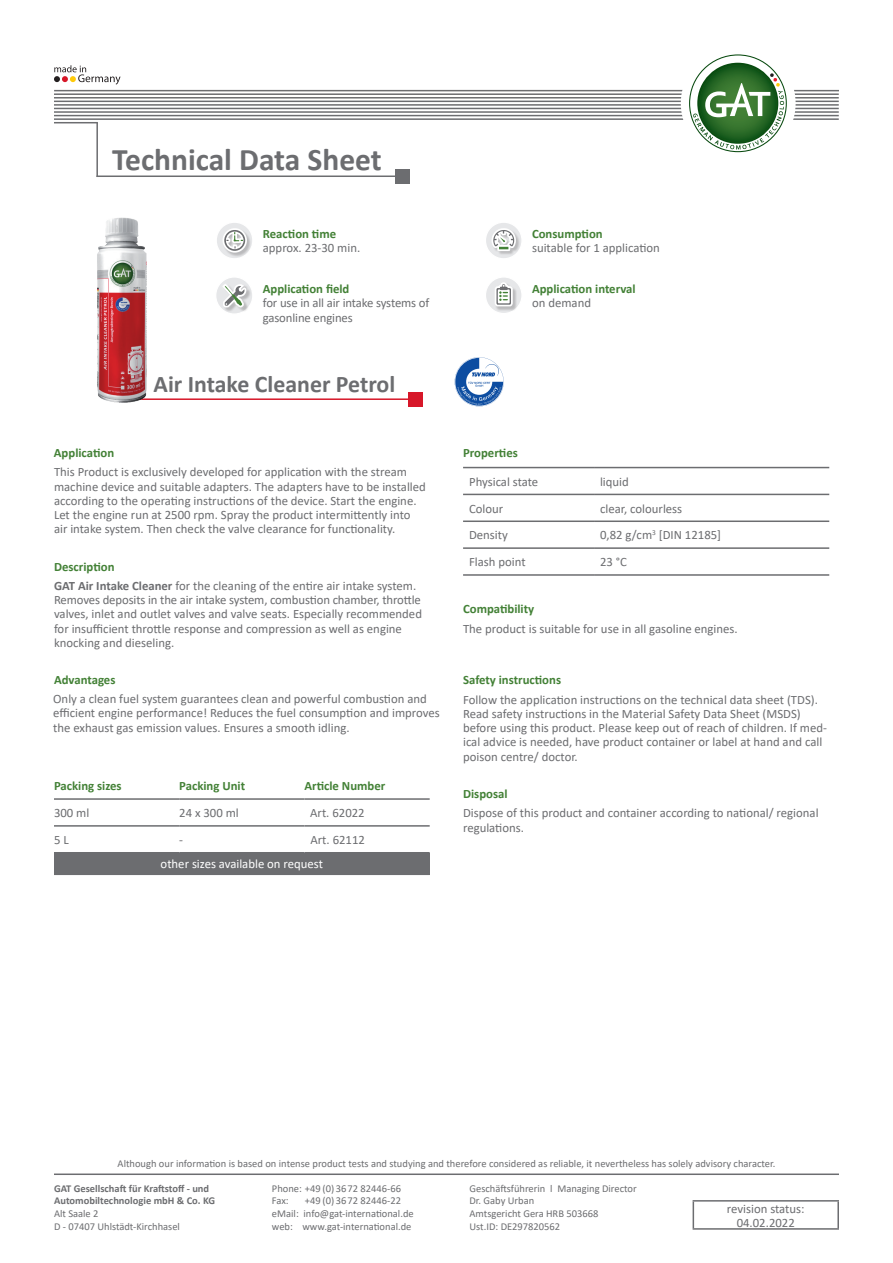
<style>
.page{position:relative;width:893px;height:1263px;background:#fff}
.page>*{position:absolute;margin:0;border:0;box-sizing:border-box;transform-origin:0 0}
.t1{font:700 31.5px "Calibri";color:#6c6d70}
.t2{font:700 23.85px "Calibri";color:#6c6d70}
.t3{font:12.75px/14.2px "Calibri";color:#6c6d70}
.t4{font:700 12.75px "Calibri";color:#438136}
.t5{font:12.75px "Calibri";color:#fff}
.t6{font:10.5px/12.6px "Calibri";color:#6c6d70}
.t7{font:700 10.5px/12.6px "Calibri";color:#6c6d70}
.s1{font-weight:700;color:#438136}
.s2{font-weight:700}
</style>
<div class="page">
<hr style="left:114px;top:398px;width:301px;height:2px;background:#d71729">
<svg style="left:54px;top:65px;width:67px;height:20px"></svg>
<div style="left:408px;top:392px;width:14px;height:14px;background:#d71729"></div>
<hr style="left:54px;top:1173px;width:785px;height:2px;background:#6c6d70">
<hr style="left:54px;top:111px;width:785px;height:2px;background:#6c6d70">
<hr style="left:54px;top:115px;width:785px;height:1px;background:#6c6d70">
<hr style="left:54px;top:118px;width:785px;height:2px;background:#6c6d70">
<hr style="left:54px;top:108px;width:785px;height:1px;background:#6c6d70">
<hr style="left:54px;top:104px;width:785px;height:2px;background:#6c6d70">
<hr style="left:54px;top:101px;width:785px;height:1px;background:#6c6d70">
<hr style="left:54px;top:97px;width:785px;height:2px;background:#6c6d70">
<hr style="left:54px;top:90px;width:785px;height:1px;background:#6c6d70">
<hr style="left:54px;top:93px;width:785px;height:2px;background:#6c6d70">
<div style="left:681px;top:46px;width:115px;height:115px;background:#fff;border-radius:50%"></div>
<svg style="left:689px;top:54px;width:98px;height:98px"></svg>
<hr style="left:97px;top:175px;width:306px;height:2px;background:#6c6d70">
<div style="left:395px;top:169px;width:15px;height:14px;background:#6c6d70"></div>
<hr style="left:96px;top:122px;width:2px;height:55px;background:#6c6d70">
<hr style="left:54px;top:122px;width:44px;height:1px;background:#6c6d70">
<svg style="left:485px;top:277px;width:37px;height:37px"></svg>
<div style="left:485px;top:276px;width:38px;height:38px;border:1px solid #fff;border-radius:50%"></div>
<div style="left:496px;top:283px;width:21px;height:28px;background:#231f20;opacity:.23"></div>
<svg style="left:493px;top:281px;width:21px;height:28px"></svg>
<svg style="left:485px;top:222px;width:37px;height:37px"></svg>
<div style="left:485px;top:222px;width:38px;height:37px;border:1px solid #fff;border-radius:50%"></div>
<div style="left:492px;top:229px;width:29px;height:27px;background:#231f20;opacity:.23"></div>
<div style="left:490px;top:227px;width:27px;height:27px;background:#fff;opacity:.3"></div>
<svg style="left:489px;top:225px;width:29px;height:28px"></svg>
<div style="left:216px;top:277px;width:37px;height:37px;background:#e6e7e9;border-radius:50%"></div>
<div style="left:215px;top:276px;width:38px;height:39px;border:1px solid #fff;border-radius:50%"></div>
<div style="left:223px;top:285px;width:28px;height:27px;background:#231f20;opacity:.23"></div>
<svg style="left:216px;top:222px;width:37px;height:37px"></svg>
<div style="left:216px;top:222px;width:37px;height:37px;border:1px solid #fff;border-radius:50%"></div>
<div style="left:223px;top:229px;width:29px;height:28px;background:#231f20;opacity:.23"></div>
<svg style="left:220px;top:222px;width:29px;height:93px"></svg>
<hr style="left:693px;top:1200px;width:146px;height:1px;background:#6c6d70">
<svg style="left:693px;top:1201px;width:1px;height:27px"></svg>
<hr style="left:837px;top:1201px;width:2px;height:27px;background:#6c6d70">
<hr style="left:693px;top:1228px;width:146px;height:2px;background:#6c6d70">
<svg style="left:463px;top:468px;width:366px;height:28px"></svg>
<hr style="left:463px;top:467px;width:131px;height:1px;background:#6c6d70">
<hr style="left:594px;top:467px;width:235px;height:1px;background:#6c6d70">
<hr style="left:463px;top:494px;width:131px;height:1px;background:#6c6d70">
<hr style="left:594px;top:494px;width:235px;height:1px;background:#6c6d70">
<hr style="left:463px;top:520px;width:131px;height:2px;background:#6c6d70">
<hr style="left:594px;top:520px;width:235px;height:2px;background:#6c6d70">
<hr style="left:463px;top:547px;width:131px;height:2px;background:#6c6d70">
<hr style="left:594px;top:547px;width:235px;height:2px;background:#6c6d70">
<hr style="left:463px;top:574px;width:131px;height:2px;background:#6c6d70">
<hr style="left:594px;top:574px;width:235px;height:2px;background:#6c6d70">
<img style="left:97px;top:217px;width:83px;height:186px">
<svg style="left:455px;top:357px;width:49px;height:49px"></svg>
<div style="left:54px;top:853px;width:376px;height:21px;background:#6c6d70"></div>
<hr style="left:54px;top:798px;width:125px;height:2px;background:#6c6d70">
<hr style="left:179px;top:798px;width:125px;height:2px;background:#6c6d70">
<hr style="left:304px;top:798px;width:126px;height:2px;background:#6c6d70">
<hr style="left:54px;top:825px;width:125px;height:2px;background:#6c6d70">
<hr style="left:179px;top:825px;width:125px;height:2px;background:#6c6d70">
<hr style="left:304px;top:825px;width:126px;height:2px;background:#6c6d70">
<hr style="left:54px;top:852px;width:125px;height:1px;background:#6c6d70">
<hr style="left:179px;top:852px;width:125px;height:1px;background:#6c6d70">
<hr style="left:304px;top:852px;width:126px;height:1px;background:#6c6d70">
<hr style="left:54px;top:873px;width:125px;height:2px;background:#6c6d70">
<hr style="left:179px;top:873px;width:125px;height:2px;background:#6c6d70">
<hr style="left:304px;top:873px;width:126px;height:2px;background:#6c6d70">
<h1 class="t1" style="left:112px;top:137px;width:271px">Technical Data Sheet</h1>
<p class="t4" style="left:263px;top:225px;width:75px">Reaction time</p>
<p class="t3" style="left:263px;top:241px;width:99px">approx. 23-30 min.</p>
<p class="t4" style="left:263px;top:280px;width:88px">Application field</p>
<p class="t3" style="left:263px;top:296px;width:168px">for use in all air intake systems of gasonline engines</p>
<h2 class="t2" style="left:154px;top:367px;width:243px">Air Intake Cleaner Petrol</h2>
<p class="t4" style="left:54px;top:444px;width:62px">Application</p>
<p class="t3" style="left:54px;top:465px;width:373px">This Product is exclusively developed for application with the stream machine device and suitable adapters. The adapters have to be installed according to the operating instructions of the device. Start the engine.<br>Let the engine run at 2500 rpm. Spray the product intermittently into air intake system. Then check the valve clearance for functionality.</p>
<p class="t3" style="left:54px;top:556px;width:364px;line-height:19.4px"><span class="s1">Description<br></span><span class="s2">GAT Air Intake Cleaner</span> for the cleaning of the entire air intake system.</p>
<p class="t3" style="left:54px;top:592px;width:369px">Removes deposits in the air intake system, combustion chamber, throttle valves, inlet and outlet valves and valve seats. Especially recommended for insufficient throttle response and compression as well as engine knocking and dieseling.</p>
<p class="t4" style="left:54px;top:671px;width:63px">Advantages</p>
<p class="t3" style="left:53px;top:691px;width:388px">Only a clean fuel system guarantees clean and powerful combustion and efficient engine performance! Reduces the fuel consumption and improves the exhaust gas emission values. Ensures a smooth idling.</p>
<p class="t4" style="left:54px;top:777px;width:69px">Packing sizes</p>
<p class="t4" style="left:179px;top:777px;width:67px">Packing Unit</p>
<p class="t4" style="left:304px;top:777px;width:82px">Article Number</p>
<p class="t3" style="left:54px;top:805px;width:37px">300 ml</p>
<p class="t3" style="left:179px;top:805px;width:61px">24 x 300 ml</p>
<p class="t3" style="left:310px;top:805px;width:56px">Art. 62022</p>
<p class="t3" style="left:54px;top:832px;width:16px">5 L</p>
<p class="t3" style="left:179px;top:832px;width:5px">-</p>
<p class="t3" style="left:310px;top:832px;width:56px">Art. 62112</p>
<p class="t5" style="left:161px;top:855px;width:164px">other sizes available on request</p>
<p class="t4" style="left:532px;top:225px;width:72px">Consumption</p>
<p class="t3" style="left:532px;top:241px;width:129px">suitable for 1 application</p>
<p class="t4" style="left:532px;top:280px;width:105px">Application interval</p>
<p class="t3" style="left:532px;top:296px;width:61px">on demand</p>
<p class="t4" style="left:463px;top:444px;width:56px">Properties</p>
<p class="t3" style="left:469px;top:474px;width:71px">Physical state</p>
<p class="t3" style="left:600px;top:474px;width:30px">liquid</p>
<p class="t3" style="left:469px;top:501px;width:36px">Colour</p>
<p class="t3" style="left:600px;top:501px;width:84px">clear, colourless</p>
<p class="t3" style="left:469px;top:528px;width:40px">Density</p>
<p class="t3" style="left:600px;top:528px;width:123px">0,82 g/cm<sup>3</sup> [DIN 12185]</p>
<p class="t3" style="left:469px;top:555px;width:58px">Flash point</p>
<p class="t3" style="left:600px;top:555px;width:28px">23 °C</p>
<p class="t4" style="left:463px;top:600px;width:73px">Compatibility</p>
<p class="t3" style="left:463px;top:621px;width:276px">The product is suitable for use in all gasoline engines.</p>
<p class="t4" style="left:463px;top:671px;width:100px">Safety instructions</p>
<p class="t3" style="left:463px;top:692px;width:365px">Follow the application instructions on the technical data sheet (TDS).<br>Read safety instructions in the Material Safety Data Sheet (MSDS) before using this product. Please keep out of reach of children. If med&shy;ical advice is needed, have product container or label at hand and call poison centre/ doctor.</p>
<p class="t4" style="left:463px;top:784px;width:46px">Disposal</p>
<p class="t3" style="left:463px;top:806px;width:357px">Dispose of this product and container according to national/ regional regulations.</p>
<p class="t6" style="left:118px;top:1157px;width:659px">Although our information is based on intense product tests and studying and therefore considered as reliable, it nevertheless has solely advisory character.</p>
<p class="t7" style="left:54px;top:1182px;width:163px">GAT Gesellschaft für Kraftstoff - und<br>Automobiltechnologie mbH &amp; Co. KG</p>
<p class="t6" style="left:54px;top:1207px;width:128px">Alt Saale 2<br>D - 07407 Uhlstädt-Kirchhasel</p>
<p class="t6" style="left:272px;top:1182px;width:131px">Phone: +49 (0) 3672 82446-66<br>Fax:</p>
<p class="t6" style="left:272px;top:1194px;width:143px;text-indent:33px">+49 (0) 3672 82446-22 eMail: info@gat-international.de web: www.gat-international.de</p>
<p class="t6" style="left:469px;top:1182px;width:169px">Geschäftsführerin l Managing Director<br>Dr. Gaby Urban<br>Amtsgericht Gera HRB 503668<br>Ust.ID: DE297820562</p>
<p class="t3" style="left:727px;top:1201px;width:79px;text-align:center">revision status:<br>04.02.2022</p>
</div>
